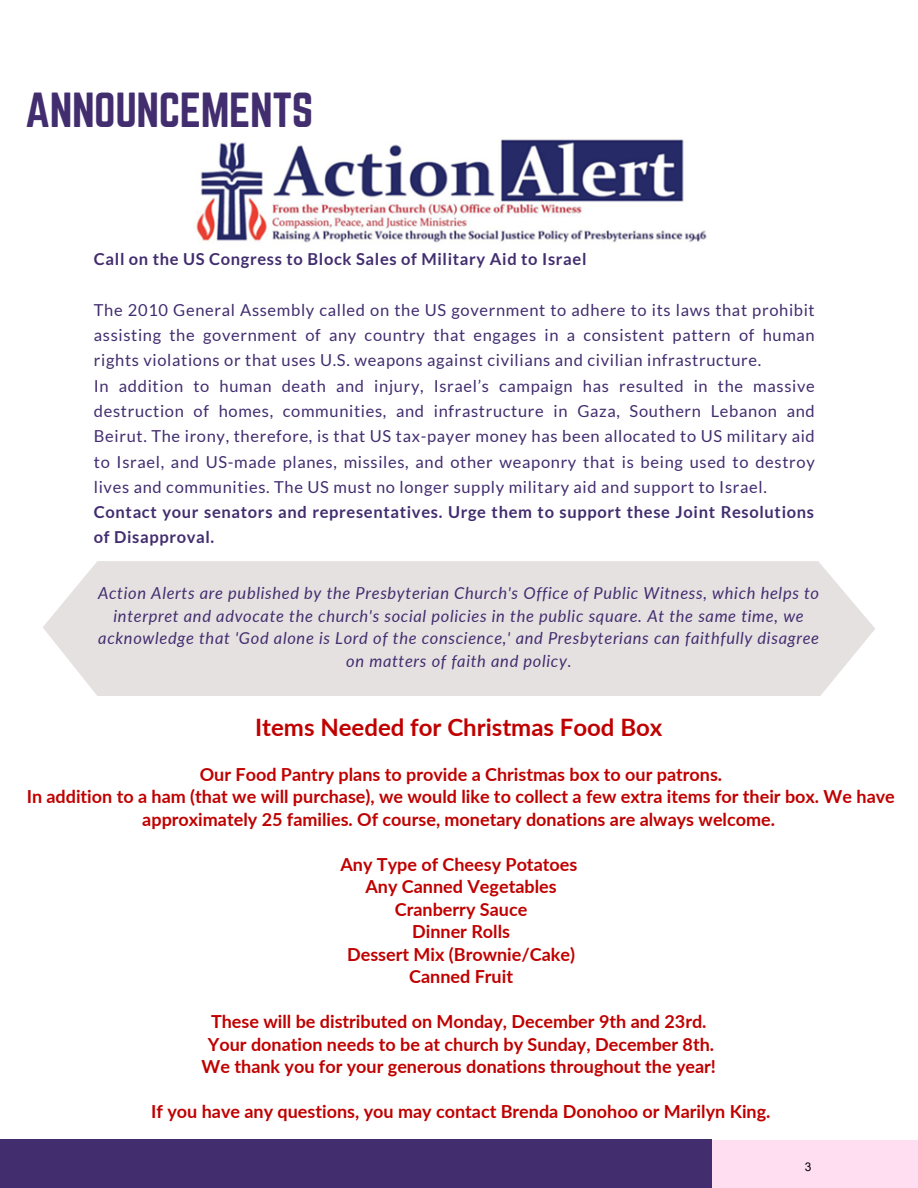
<style>
.page{position:relative;width:918px;height:1188px;background:#fff}
.page>*{position:absolute;margin:0;border:0;box-sizing:border-box;transform-origin:0 0}
.t1{font:43.05px "Norwester";letter-spacing:-.01em;color:#422d6f}
.t2{font:700 24px "Lato";color:#c00000}
.t3{font:700 18px/22.5px "Lato";color:#c00000;text-align:center}
.t4{font:16.5px/25.3px "Lato";letter-spacing:.04em;color:#422d6f;text-align:justify}
.t5{font:italic 16.5px/22.5px "Lato";letter-spacing:.04em;color:#422d6f;text-align:center}
.t6{font:700 16.5px/25.3px "Lato";letter-spacing:.04em;color:#422d6f}
.t7{font:12px "Arial";color:#000}
</style>
<div class="page">
<div style="left:0;top:1140px;width:711px;height:48px;background:#422d6f"></div>
<div style="left:712px;top:1140px;width:206px;height:48px;background:#ffdef2"></div>
<img style="left:196px;top:139px;width:511px;height:104px">
<div style="left:43px;top:561px;width:832px;height:135px;background:#e6e1e1"></div>
<p class="t1" style="left:25px;top:84px;width:290px">ANNOUNCEMENTS</p>
<p class="t6" style="left:94px;top:246px;width:494px">Call on the US Congress to Block Sales of Military Aid to Israel</p>
<h3 class="t4" style="left:94px;top:297px;width:722px">The 2010 General Assembly called on the US government to adhere to its laws that prohibit assisting the government of any country that engages in a consistent pattern of human rights violations or that uses U.S. weapons against civilians and civilian infrastructure.</h3>
<p class="t4" style="left:94px;top:373px;width:722px">In addition to human death and injury, Israel’s campaign has resulted in the massive destruction of homes, communities, and infrastructure in Gaza, Southern Lebanon and Beirut. The irony, therefore, is that US tax-payer money has been allocated to US military aid to Israel, and US-made planes, missiles, and other weaponry that is being used to destroy lives and communities. The US must no longer supply military aid and support to Israel.</p>
<p class="t6" style="left:94px;top:499px;width:722px">Contact your senators and representatives. Urge them to support these Joint Resolutions of Disapproval.</p>
<h3 class="t5" style="left:98px;top:582px;width:723px">Action Alerts are published by the Presbyterian Church's Office of Public Witness, which helps to interpret and advocate the church's social policies in the public square. At the same time, we acknowledge that 'God alone is Lord of the conscience,' and Presbyterians can faithfully disagree on matters of faith and policy.</h3>
<p class="t2" style="left:255px;top:712px;width:409px">Items Needed for Christmas Food Box</p>
<p class="t3" style="left:27px;top:762px;width:870px">Our Food Pantry plans to provide a Christmas box to our patrons.<br>In addition to a ham (that we will purchase), we would like to collect a few extra items for their box. We have approximately 25 families. Of course, monetary donations are always welcome.</p>
<h2 class="t3" style="left:340px;top:852px;width:238px">Any Type of Cheesy Potatoes<br>Any Canned Vegetables<br>Cranberry Sauce<br>Dinner Rolls<br>Dessert Mix (Brownie/Cake)<br>Canned Fruit</h2>
<h3 class="t3" style="left:202px;top:1010px;width:516px">These will be distributed on Monday, December 9th and 23rd.<br>Your donation needs to be at church by Sunday, December 8th.<br>We thank you for your generous donations throughout the year!</h3>
<h3 class="t3" style="left:151px;top:1100px;width:621px">If you have any questions, you may contact Brenda Donohoo or Marilyn King.</h3>
<p class="t7" style="left:805px;top:1159px;width:8px">3</p>
</div>
